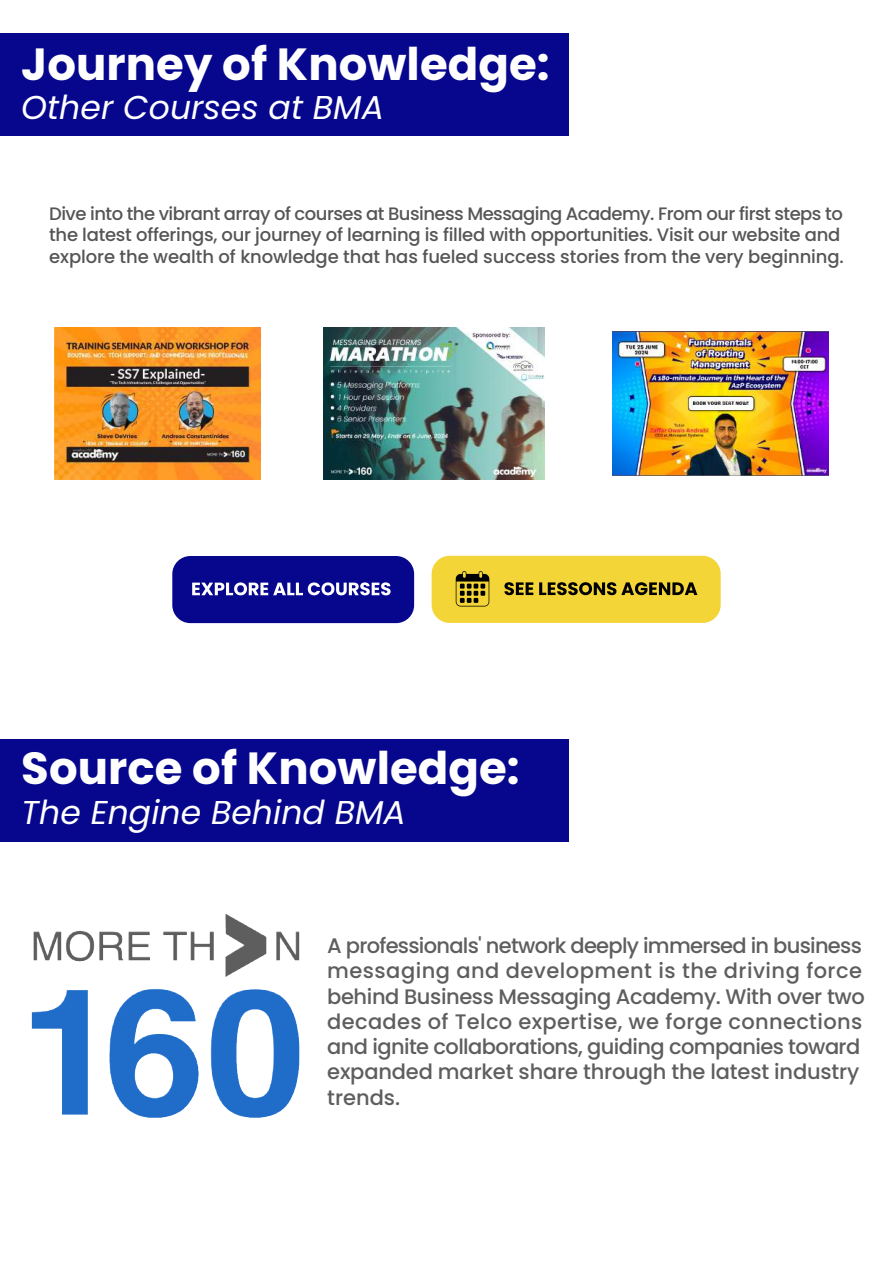
<style>
.page{position:relative;width:893px;height:1263px;background:#fff}
.page>*{position:absolute;margin:0;border:0;box-sizing:border-box;transform-origin:0 0}
.t1{font:700 45px "Poppins";color:#fff}
.t2{font:italic 33px "Poppins";color:#fff}
.t3{font:500 21px/25.2px "Poppins";letter-spacing:-.02em;color:#5e5e5e}
.t4{font:500 18px/21.6px "Poppins";letter-spacing:-.015em;color:#565656}
</style>
<div class="page">
<div style="left:0;top:33px;width:569px;height:103px;background:#07078e"></div>
<div style="left:0;top:739px;width:568px;height:102px;background:#07078e"></div>
<img style="left:0;top:841px;width:393px;height:277px">
<div style="left:172px;top:556px;width:242px;height:67px;background:#07078e;border-radius:18px"></div>
<svg style="left:192px;top:582px;width:199px;height:13px"></svg>
<div style="left:432px;top:556px;width:289px;height:67px;background:#f4d538;border-radius:18px"></div>
<svg style="left:504px;top:582px;width:29px;height:13px"></svg>
<svg style="left:539px;top:582px;width:158px;height:13px"></svg>
<svg style="left:456px;top:571px;width:33px;height:35px"></svg>
<img style="left:55px;top:327px;width:206px;height:153px">
<img style="left:324px;top:327px;width:220px;height:153px">
<img style="left:612px;top:331px;width:217px;height:145px">
<h1 class="t1" style="left:21px;top:38px;width:530px">Journey of Knowledge:</h1>
<h2 class="t2" style="left:21px;top:89px;width:364px">Other Courses at BMA</h2>
<p class="t4" style="left:49px;top:203px;width:796px">Dive into the vibrant array of courses at Business Messaging Academy. From our first steps to the latest offerings, our journey of learning is filled with opportunities. Visit our website and explore the wealth of knowledge that has fueled success stories from the very beginning.</p>
<h1 class="t1" style="left:21px;top:742px;width:500px">Source of Knowledge:</h1>
<h2 class="t2" style="left:21px;top:793px;width:386px">The Engine Behind BMA</h2>
<p class="t3" style="left:327px;top:933px;width:539px">A professionals' network deeply immersed in business messaging and development is the driving force behind Business Messaging Academy. With over two decades of Telco expertise, we forge connections and ignite collaborations, guiding companies toward expanded market share through the latest industry trends.</p>
</div>
